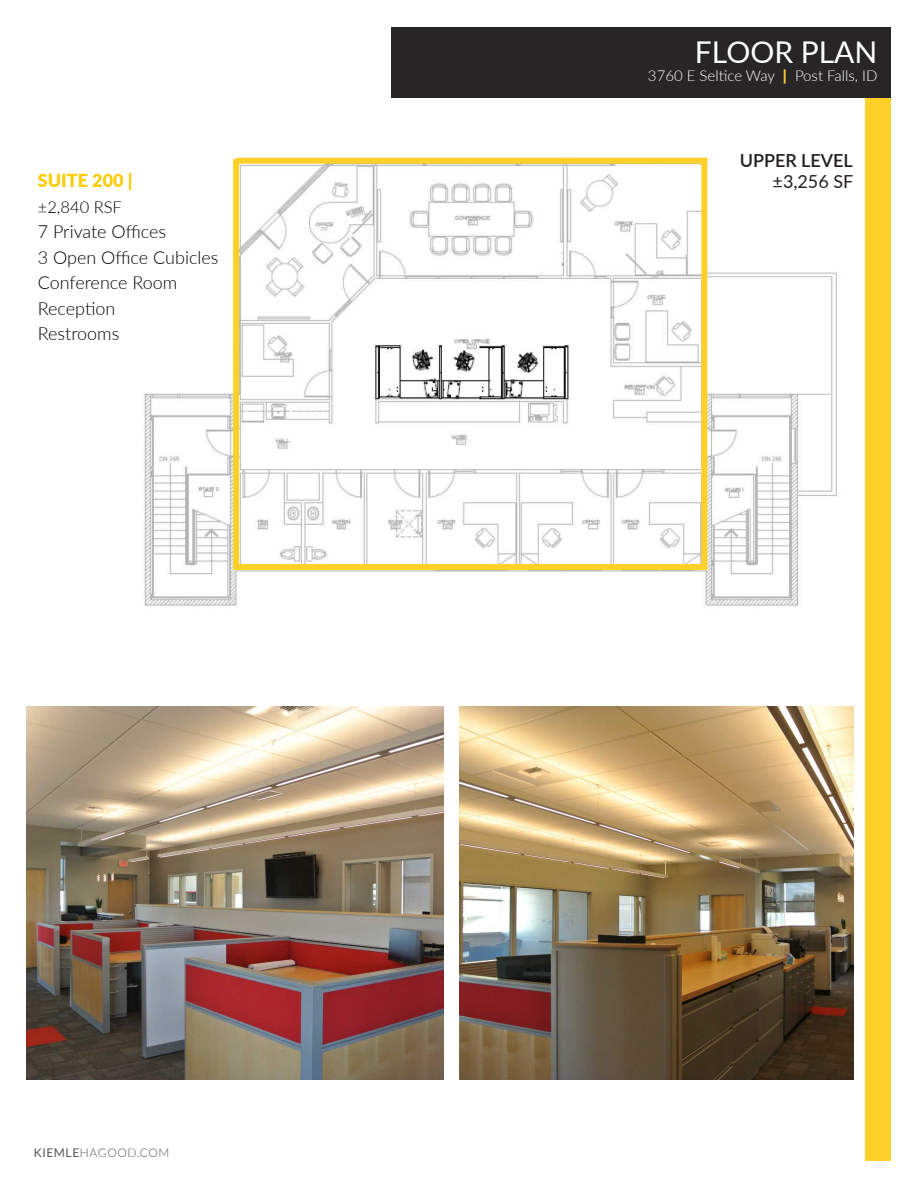
<style>
.page{position:relative;width:918px;height:1188px;background:#fff}
.page>*{position:absolute;margin:0;border:0;box-sizing:border-box;transform-origin:0 0}
.t1{font:30px "Lato";color:#fff}
.t2{font:300 18px "Lato";color:#000}
.t3{font:600 18px "Lato";color:#231f20}
.t4{font:900 18px "Lato";color:#f9cd09}
.t5{font:18px "Lato";color:#231f20}
.t6{font:300 16.5px "Lato";color:#000}
.t7{font:300 15px "Lato";color:#fff}
.t8{font:300 12px "Lato";letter-spacing:.05em;color:#57585a}
.s1{font-weight:400}
.s2{font-weight:900;color:#fed028}
</style>
<div class="page">
<div style="left:865px;top:28px;width:25px;height:1133px;background:#fed028"></div>
<img style="left:144px;top:272px;width:693px;height:334px">
<div style="left:392px;top:27px;width:499px;height:70px;background:#282526"></div>
<svg style="left:230px;top:157px;width:480px;height:416px"></svg>
<img style="left:27px;top:706px;width:417px;height:374px">
<img style="left:459px;top:706px;width:394px;height:374px">
<p class="t4" style="left:38px;top:167px;width:96px">SUITE 200 |</p>
<p class="t6" style="left:38px;top:195px;width:86px">±2,840 RSF</p>
<p class="t2" style="left:38px;top:219px;width:130px">7 Private Offices</p>
<p class="t2" style="left:38px;top:245px;width:182px">3 Open Office Cubicles</p>
<p class="t2" style="left:38px;top:270px;width:141px">Conference Room</p>
<p class="t2" style="left:38px;top:296px;width:79px">Reception</p>
<p class="t2" style="left:38px;top:321px;width:83px">Restrooms</p>
<p class="t8" style="left:34px;top:1144px;width:137px"><span class="s1">KIEMLE</span>HAGOOD.COM</p>
<p class="t1" style="left:695px;top:31px;width:184px">FLOOR PLAN</p>
<p class="t7" style="left:648px;top:65px;width:231px">3760 E Seltice Way <span class="s2">|</span> Post Falls, ID</p>
<p class="t3" style="left:740px;top:147px;width:115px">UPPER LEVEL</p>
<p class="t5" style="left:773px;top:169px;width:82px">±3,256 SF</p>
</div>
